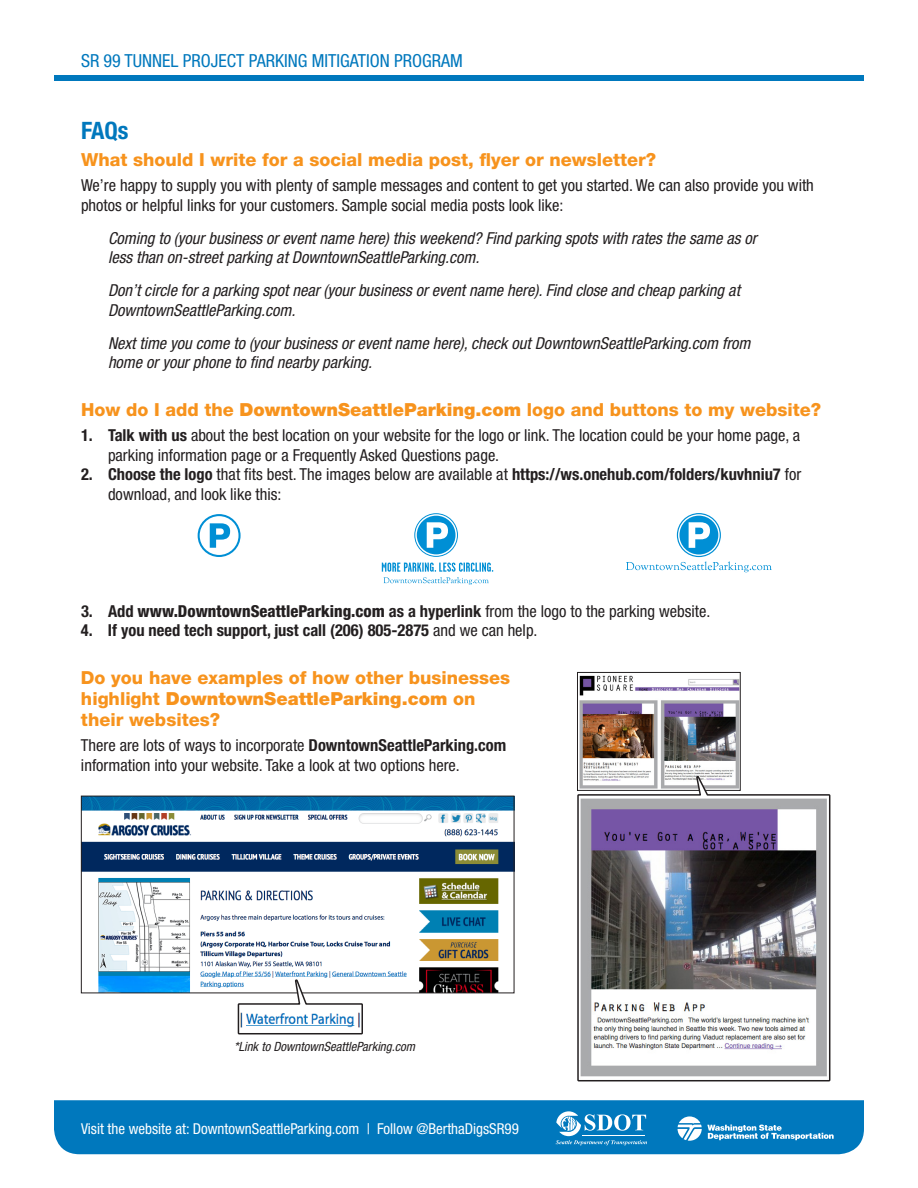
<style>
.page{position:relative;width:918px;height:1188px;background:#fff}
.page>*{position:absolute;margin:0;border:0;box-sizing:border-box;transform-origin:0 0}
.t1{font:700 condensed 24px "Helvetica Neue LT Std";color:#0078bd}
.t2{font:800 18px/21px "Helvetica Neue LT Std";color:#f7931d}
.t3{font:condensed 18px "Helvetica Neue LT Std";color:#0078bd}
.t4{font:condensed 16.5px/19.5px "Helvetica Neue LT Std";color:#231f20}
.t5{font:italic condensed 16.5px/19.5px "Helvetica Neue LT Std";color:#231f20}
.t6{font:700 condensed 16.5px "Helvetica Neue LT Std";color:#231f20}
.t7{font:condensed 15px "Helvetica Neue LT Std";color:#fff}
.t8{font:italic condensed 12.75px "Helvetica Neue LT Std";color:#231f20}
.s1{font-weight:900}
.s2{font-weight:700}
.s3{font-weight:800}
.s4{font-weight:400}
</style>
<div class="page">
<div style="left:54px;top:1100px;width:810px;height:54px;background:#0078bd"></div>
<svg style="left:678px;top:1116px;width:156px;height:25px;background:#3f99cd"></svg>
<svg style="left:556px;top:1111px;width:91px;height:34px"></svg>
<div style="left:54px;top:76px;width:810px;height:5px;background:#0078bd"></div>
<svg style="left:198px;top:514px;width:43px;height:43px"></svg>
<svg style="left:414px;top:513px;width:44px;height:44px"></svg>
<svg style="left:382px;top:563px;width:111px;height:22px"></svg>
<svg style="left:626px;top:513px;width:146px;height:59px"></svg>
<img style="left:579px;top:675px;width:159px;height:100px">
<div style="left:577px;top:672px;width:163px;height:119px;border:1px solid #231f20"></div>
<img style="left:577px;top:775px;width:254px;height:307px">
<img style="left:83px;top:798px;width:429px;height:193px">
<div style="left:81px;top:796px;width:433px;height:197px;border:1px solid #231f20"></div>
<svg style="left:237px;top:978px;width:127px;height:57px"></svg>
<p class="t3" style="left:81px;top:50px;width:383px">SR 99 TUNNEL PROJECT PARKING MITIGATION PROGRAM</p>
<p class="t1" style="left:81px;top:116px;width:49px">FAQs</p>
<p class="t2" style="left:81px;top:149px;width:577px">What should I write for a social media post, flyer or newsletter?</p>
<p class="t4" style="left:81px;top:176px;width:734px">We’re happy to supply you with plenty of sample messages and content to get you started. We can also provide you with photos or helpful links for your customers. Sample social media posts look like:</p>
<p class="t5" style="left:108px;top:229px;width:650px">Coming to (your business or event name here) this weekend? Find parking spots with rates the same as or less than on-street parking at DowntownSeattleParking.com.</p>
<p class="t5" style="left:108px;top:281px;width:633px">Don’t circle for a parking spot near (your business or event name here). Find close and cheap parking at<br>DowntownSeattleParking.com.</p>
<p class="t5" style="left:108px;top:334px;width:644px">Next time you come to (your business or event name here), check out DowntownSeattleParking.com from home or your phone to find nearby parking.</p>
<p class="t2" style="left:81px;top:399px;width:742px">How do I add the <span class="s1">DowntownSeattleParking.com</span> logo and buttons to my website?</p>
<p class="t4" style="left:108px;top:425px;width:694px;text-indent:-27px"><span class="s2">1. Talk with us</span> about the best location on your website for the logo or link. The location could be your home page, a parking information page or a Frequently Asked Questions page.</p>
<p class="t4" style="left:108px;top:464px;width:695px;text-indent:-27px"><span class="s2">2. Choose the logo</span> that fits best. The images below are available at <span class="s2">https://ws.onehub.com/folders/kuvhniu7</span> for download, and look like this:</p>
<p class="t4" style="left:81px;top:601px;width:631px"><span class="s2">3. Add</span> <span class="s3">www.DowntownSeattleParking.com</span> <span class="s2">as a hyperlink</span> from the logo to the parking website.</p>
<p class="t6" style="left:81px;top:620px;width:458px">4. If you need tech support, just call (206) 805-2875 <span class="s4">and we can help.</span></p>
<p class="t2" style="left:81px;top:667px;width:431px">Do you have examples of how other businesses highlight <span class="s1">DowntownSeattleParking.com</span> on their websites?</p>
<p class="t4" style="left:81px;top:735px;width:427px">There are lots of ways to incorporate <span class="s2">DowntownSeattleParking.com </span>information into your website. Take a look at two options here.</p>
<p class="t8" style="left:234px;top:1039px;width:183px">*Link to DowntownSeattleParking.com</p>
<p class="t7" style="left:81px;top:1120px;width:439px">Visit the website at: DowntownSeattleParking.com | Follow @BerthaDigsSR99</p>
</div>
